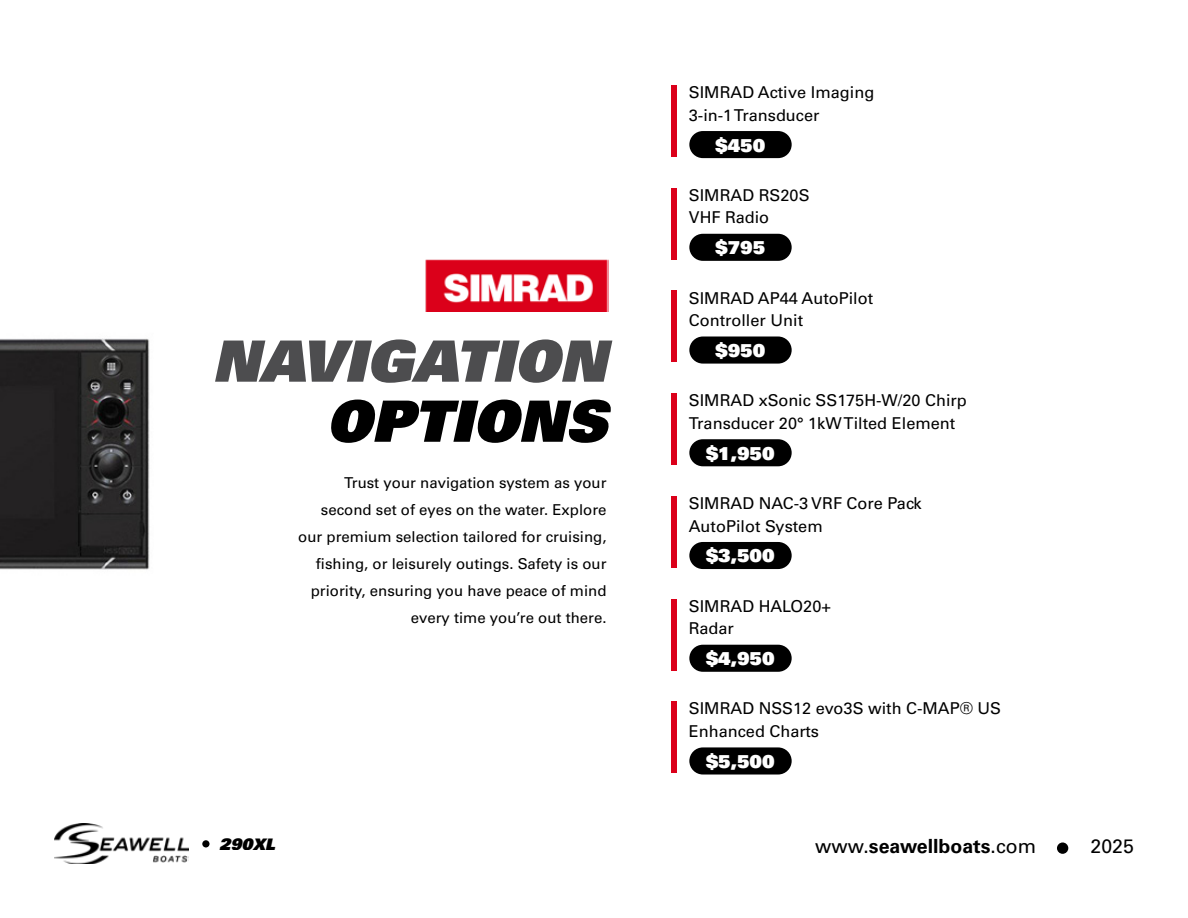
<style>
.page{position:relative;width:1188px;height:918px;background:#fff}
.page>*{position:absolute;margin:0;border:0;box-sizing:border-box;transform-origin:0 0}
.t1{font:57px "Univers LT Std X Black Obl";color:#4d4d4f}
.t2{font:57px "Univers LT Std X Black Obl";color:#000}
.t3{font:700 19.5px "Univers LT Std";color:#000}
.t4{font:19.5px "Univers LT Std";color:#000}
.t5{font:17.85px "Univers LT Std X Black";color:#fff}
.t6{font:16.35px/22.6px "Univers LT Std";color:#000}
.t7{font:15.9px "Univers LT Std X Black Obl";color:#000}
.t8{font:15px/27px "Univers LT Std";color:#000;text-align:right}
.s1{font-weight:400}
</style>
<div class="page">
<img style="left:0;top:338px;width:150px;height:232px">
<img style="left:425px;top:259px;width:184px;height:52px">
<div style="left:689px;top:234px;width:103px;height:27px;background:#000;border-radius:14px"></div>
<div style="left:672px;top:188px;width:5px;height:72px;background:#db001a"></div>
<div style="left:689px;top:337px;width:103px;height:27px;background:#000;border-radius:14px"></div>
<div style="left:672px;top:290px;width:5px;height:72px;background:#db001a"></div>
<div style="left:689px;top:131px;width:103px;height:27px;background:#000;border-radius:14px"></div>
<div style="left:672px;top:85px;width:5px;height:72px;background:#db001a"></div>
<div style="left:689px;top:439px;width:103px;height:27px;background:#000;border-radius:14px"></div>
<div style="left:672px;top:393px;width:5px;height:72px;background:#db001a"></div>
<div style="left:689px;top:542px;width:103px;height:27px;background:#000;border-radius:14px"></div>
<div style="left:672px;top:496px;width:5px;height:72px;background:#db001a"></div>
<div style="left:689px;top:645px;width:103px;height:27px;background:#000;border-radius:14px"></div>
<div style="left:672px;top:599px;width:5px;height:72px;background:#db001a"></div>
<div style="left:689px;top:747px;width:103px;height:28px;background:#000;border-radius:14px"></div>
<div style="left:672px;top:701px;width:5px;height:72px;background:#db001a"></div>
<div style="left:1057px;top:842px;width:11px;height:12px;background:#000;border-radius:50%"></div>
<img style="left:55px;top:824px;width:133px;height:40px">
<div style="left:202px;top:840px;width:8px;height:7px;background:#000;border-radius:50%"></div>
<h1 class="t1" style="left:212px;top:324px;width:396px">NAVIGATION</h1>
<h1 class="t2" style="left:326px;top:384px;width:282px">OPTIONS</h1>
<p class="t8" style="left:298px;top:469px;width:310px">Trust your navigation system as your second set of eyes on the water. Explore our premium selection tailored for cruising, fishing, or leisurely outings. Safety is our priority, ensuring you have peace of mind every time you’re out there.</p>
<p class="t6" style="left:689px;top:81px;width:187px">SIMRAD Active Imaging<br>3-in-1 Transducer</p>
<p class="t5" style="left:715px;top:133px;width:52px">$450</p>
<p class="t6" style="left:689px;top:184px;width:122px">SIMRAD RS20S<br>VHF Radio</p>
<p class="t5" style="left:715px;top:236px;width:52px">$795</p>
<p class="t6" style="left:689px;top:287px;width:186px">SIMRAD AP44 AutoPilot<br>Controller Unit</p>
<p class="t5" style="left:715px;top:339px;width:52px">$950</p>
<p class="t6" style="left:689px;top:389px;width:280px">SIMRAD xSonic SS175H-W/20 Chirp<br>Transducer 20° 1kW Tilted Element</p>
<p class="t5" style="left:706px;top:442px;width:71px">$1,950</p>
<p class="t6" style="left:689px;top:492px;width:234px">SIMRAD NAC-3 VRF Core Pack<br>AutoPilot System</p>
<p class="t5" style="left:706px;top:544px;width:71px">$3,500</p>
<p class="t6" style="left:689px;top:595px;width:144px">SIMRAD HALO20+<br>Radar</p>
<p class="t5" style="left:706px;top:647px;width:71px">$4,950</p>
<p class="t6" style="left:689px;top:697px;width:314px">SIMRAD NSS12 evo3S with C-MAP® US<br>Enhanced Charts</p>
<p class="t5" style="left:706px;top:750px;width:71px">$5,500</p>
<p class="t7" style="left:219px;top:833px;width:57px">290XL</p>
<p class="t3" style="left:815px;top:835px;width:222px"><span class="s1">www.</span>seawellboats<span class="s1">.com</span></p>
<p class="t4" style="left:1091px;top:835px;width:45px">2025</p>
</div>
